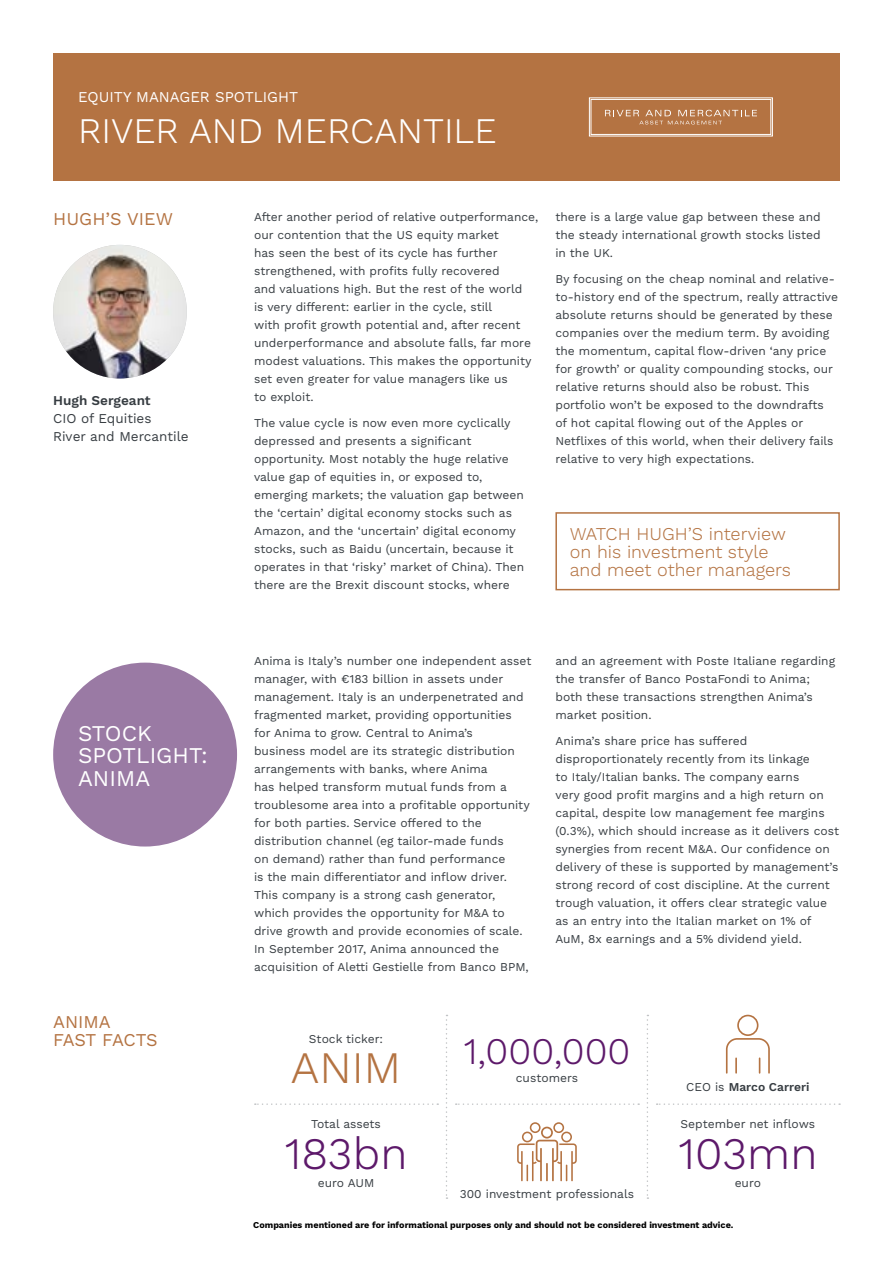
<style>
.page{position:relative;width:893px;height:1263px;background:#fff}
.page>*{position:absolute;margin:0;border:0;box-sizing:border-box;transform-origin:0 0}
.t1{font:300 45px "Work Sans";color:#5d196a}
.t2{font:300 45px "Work Sans";color:#b47342}
.t3{font:300 37.5px "Work Sans";color:#5d196a}
.t4{font:300 36px "Work Sans";color:#fff}
.t5{font:22.5px/22.5px "Work Sans";color:#fff}
.t6{font:300 18px/18px "Work Sans";color:#b47342}
.t7{font:18px/18px "Work Sans";color:#b47342}
.t8{font:15px "Work Sans";color:#fff}
.t9{font:13.5px/18px "Work Sans";color:#373d42}
.t10{font:600 13.5px "Work Sans";color:#373d42}
.t11{font:12px/18px "Work Sans";color:#373d42}
.t12{font:600 12px "Work Sans";color:#373d42}
.t13{font:700 9px "Work Sans";color:#000}
.s1{font-weight:400}
</style>
<div class="page">
<div style="left:53px;top:53px;width:787px;height:128px;background:#b47342"></div>
<img style="left:53px;top:245px;width:134px;height:133px;border-radius:67px">
<div style="left:53px;top:663px;width:184px;height:183px;background:#9a7aa4;border-radius:50%"></div>
<svg style="left:446px;top:1015px;width:1px;height:184px"></svg>
<svg style="left:255px;top:1103px;width:183px;height:2px"></svg>
<svg style="left:456px;top:1103px;width:183px;height:2px"></svg>
<svg style="left:657px;top:1103px;width:183px;height:2px"></svg>
<svg style="left:647px;top:1015px;width:1px;height:184px"></svg>
<svg style="left:517px;top:1122px;width:60px;height:59px"></svg>
<div style="left:737px;top:1015px;width:21px;height:21px;border:2px solid #b47342;border-radius:50%"></div>
<svg style="left:725px;top:1038px;width:45px;height:36px"></svg>
<div style="left:591px;top:99px;width:180px;height:36px;border:1px solid #fff"></div>
<svg style="left:605px;top:110px;width:152px;height:14px"></svg>
<svg style="left:555px;top:512px;width:285px;height:79px"></svg>
<p class="t8" style="left:78px;top:88px;width:222px">EQUITY MANAGER SPOTLIGHT</p>
<h3 class="t4" style="left:78px;top:110px;width:420px">RIVER AND MERCANTILE</h3>
<h3 class="t7" style="left:53px;top:211px;width:121px">HUGH’S VIEW</h3>
<p class="t10" style="left:53px;top:393px;width:99px">Hugh Sergeant</p>
<p class="t9" style="left:53px;top:410px;width:137px">CIO of Equities<br>River and Mercantile</p>
<p class="t11" style="left:254px;top:208px;width:286px">After another period of relative outperformance, our contention that the US equity market<br>has seen the best of its cycle has further strengthened, with profits fully recovered<br>and valuations high. But the rest of the world<br>is very different: earlier in the cycle, still<br>with profit growth potential and, after recent underperformance and absolute falls, far more modest valuations. This makes the opportunity set even greater for value managers like us<br>to exploit.</p>
<p class="t11" style="left:254px;top:415px;width:272px">The value cycle is now even more cyclically depressed and presents a significant opportunity. Most notably the huge relative value gap of equities in, or exposed to, emerging markets; the valuation gap between the ‘certain’ digital economy stocks such as Amazon, and the ‘uncertain’ digital economy stocks, such as Baidu (uncertain, because it operates in that ‘risky’ market of China). Then there are the Brexit discount stocks, where</p>
<p class="t11" style="left:555px;top:208px;width:267px;text-align:justify">there is a large value gap between these and the steady international growth stocks listed in the UK.</p>
<p class="t11" style="left:555px;top:271px;width:284px">By focusing on the cheap nominal and relative&shy;to-history end of the spectrum, really attractive absolute returns should be generated by these companies over the medium term. By avoiding the momentum, capital flow-driven ‘any price for growth’ or quality compounding stocks, our relative returns should also be robust. This portfolio won’t be exposed to the downdrafts of hot capital flowing out of the Apples or Netflixes of this world, when their delivery fails relative to very high expectations.</p>
<h3 class="t6" style="left:570px;top:526px;width:223px">WATCH HUGH’S interview on his investment style and meet other managers</h3>
<h3 class="t5" style="left:78px;top:723px;width:131px">STOCK<br>SPOTLIGHT:<br>ANIMA</h3>
<h3 class="t7" style="left:53px;top:1014px;width:106px">ANIMA<br>FAST FACTS</h3>
<p class="t11" style="left:254px;top:652px;width:279px">Anima is Italy’s number one independent asset manager, with €183 billion in assets under management. Italy is an underpenetrated and fragmented market, providing opportunities for Anima to grow. Central to Anima’s<br>business model are its strategic distribution arrangements with banks, where Anima<br>has helped transform mutual funds from a troublesome area into a profitable opportunity for both parties. Service offered to the distribution channel (eg tailor-made funds<br>on demand) rather than fund performance<br>is the main differentiator and inflow driver.<br>This company is a strong cash generator, which provides the opportunity for M&amp;A to drive growth and provide economies of scale.<br>In September 2017, Anima announced the acquisition of Aletti Gestielle from Banco BPM,</p>
<p class="t11" style="left:555px;top:652px;width:281px">and an agreement with Poste Italiane regarding the transfer of Banco PostaFondi to Anima; both these transactions strengthen Anima’s market position.</p>
<p class="t11" style="left:555px;top:733px;width:285px">Anima’s share price has suffered disproportionately recently from its linkage<br>to Italy/Italian banks. The company earns<br>very good profit margins and a high return on capital, despite low management fee margins (0.3%), which should increase as it delivers cost synergies from recent M&amp;A. Our confidence on delivery of these is supported by management’s strong record of cost discipline. At the current trough valuation, it offers clear strategic value as an entry into the Italian market on 1% of AuM, 8x earnings and a 5% dividend yield.</p>
<p class="t11" style="left:309px;top:1030px;width:76px">Stock ticker:</p>
<h1 class="t2" style="left:291px;top:1041px;width:112px">ANIM</h1>
<h2 class="t3" style="left:463px;top:1029px;width:169px">1,000,000</h2>
<p class="t11" style="left:516px;top:1069px;width:64px">customers</p>
<p class="t12" style="left:686px;top:1080px;width:125px"><span class="s1">CEO is</span> Marco Carreri</p>
<p class="t11" style="left:681px;top:1115px;width:136px">September net inflows</p>
<h1 class="t1" style="left:678px;top:1127px;width:141px">103mn</h1>
<p class="t11" style="left:735px;top:1174px;width:28px">euro</p>
<p class="t13" style="left:253px;top:1219px;width:482px">Companies mentioned are for informational purposes only and should not be considered investment advice.</p>
<p class="t11" style="left:311px;top:1115px;width:71px">Total assets</p>
<h1 class="t1" style="left:284px;top:1127px;width:125px">183bn</h1>
<p class="t11" style="left:318px;top:1174px;width:58px">euro AUM</p>
<p class="t11" style="left:460px;top:1185px;width:176px">300 investment professionals</p>
</div>
